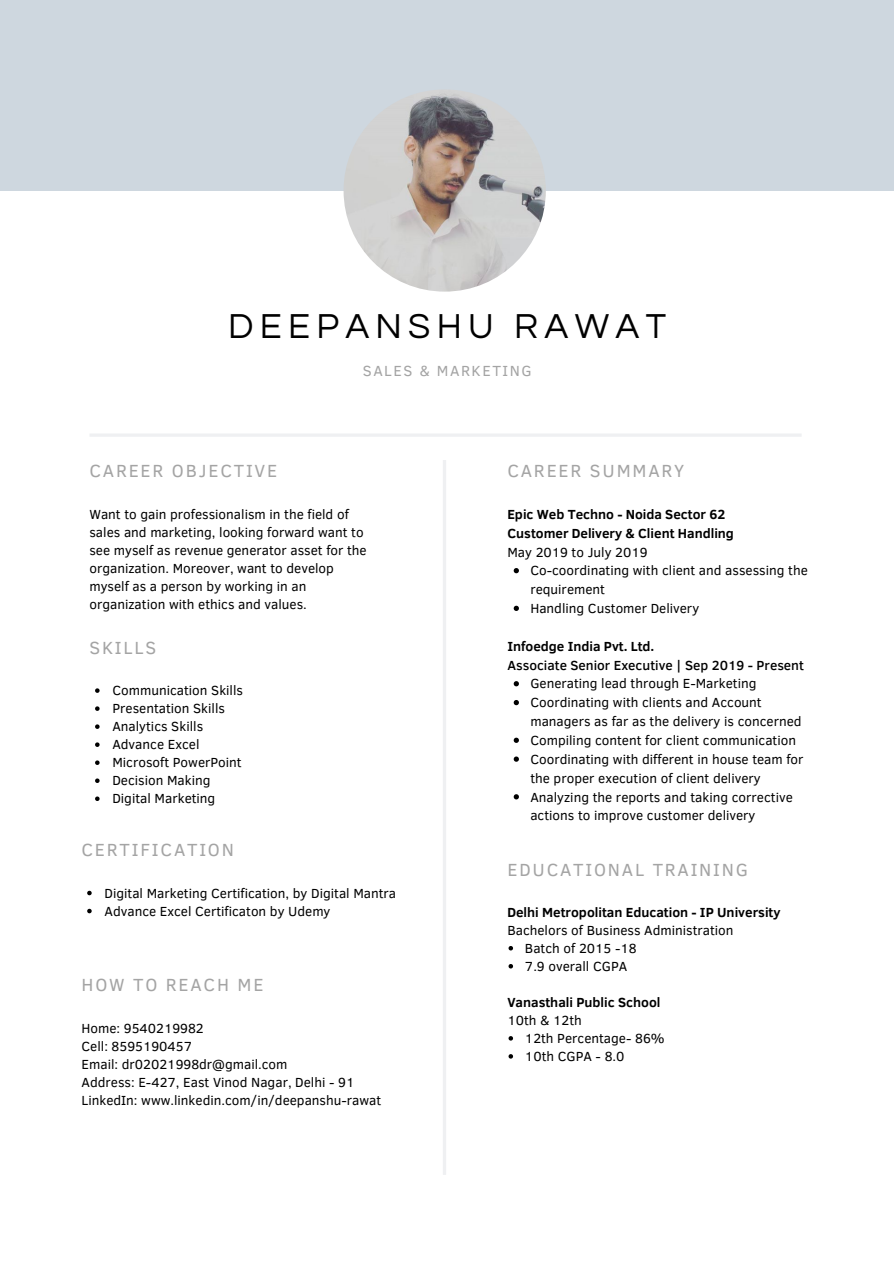
<style>
.page{position:relative;width:894px;height:1264px;background:#fff}
.page>*{position:absolute;margin:0;border:0;box-sizing:border-box;transform-origin:0 0}
.t1{font:36px "Questrial";letter-spacing:.175em;color:#000}
.t2{font:18px "Clear Sans";letter-spacing:.1em;color:#a4a4a4}
.t3{font:15px "Clear Sans";letter-spacing:.1em;color:#a4a4a4}
.t4{font:13.5px/18px "Clear Sans";color:#000}
.t5{font:700 13.5px/18.9px "Clear Sans";color:#000}
.t6{font:500 13.5px "Clear Sans";color:#000}
</style>
<div class="page">
<hr style="left:443px;top:460px;width:3px;height:714px;background:#eff0f2">
<div style="left:0;top:0;width:893px;height:191px;background:#ced7df"></div>
<img style="left:343px;top:89px;width:202px;height:202px;border-radius:50%">
<hr style="left:90px;top:434px;width:711px;height:3px;background:#eff0f2">
<svg style="left:513px;top:568px;width:6px;height:5px"></svg>
<svg style="left:513px;top:605px;width:6px;height:6px"></svg>
<svg style="left:513px;top:681px;width:6px;height:5px"></svg>
<svg style="left:513px;top:700px;width:6px;height:5px"></svg>
<svg style="left:513px;top:737px;width:6px;height:6px"></svg>
<svg style="left:513px;top:756px;width:6px;height:5px"></svg>
<svg style="left:513px;top:794px;width:6px;height:5px"></svg>
<svg style="left:508px;top:946px;width:5px;height:4px"></svg>
<svg style="left:508px;top:964px;width:5px;height:4px"></svg>
<svg style="left:508px;top:1036px;width:5px;height:4px"></svg>
<svg style="left:508px;top:1054px;width:5px;height:4px"></svg>
<svg style="left:95px;top:688px;width:4px;height:5px"></svg>
<svg style="left:95px;top:706px;width:4px;height:5px"></svg>
<svg style="left:95px;top:724px;width:4px;height:5px"></svg>
<svg style="left:95px;top:742px;width:4px;height:5px"></svg>
<svg style="left:95px;top:760px;width:4px;height:5px"></svg>
<svg style="left:95px;top:778px;width:4px;height:5px"></svg>
<svg style="left:95px;top:796px;width:4px;height:5px"></svg>
<svg style="left:87px;top:890px;width:5px;height:5px"></svg>
<svg style="left:87px;top:908px;width:5px;height:5px"></svg>
<h1 class="t1" style="left:228px;top:309px;width:439px">DEEPANSHU RAWAT</h1>
<p class="t3" style="left:363px;top:360px;width:170px">SALES &amp; MARKETING</p>
<h2 class="t2" style="left:89px;top:458px;width:189px">CAREER OBJECTIVE</h2>
<p class="t4" style="left:89px;top:504px;width:279px">Want to gain professionalism in the field of sales and marketing, looking forward want to see myself as revenue generator asset for the organization. Moreover, want to develop myself as a person by working in an organization with ethics and values.</p>
<h2 class="t2" style="left:89px;top:634px;width:68px">SKILLS</h2>
<p class="t4" style="left:112px;top:680px;width:132px">Communication Skills<br>Presentation Skills<br>Analytics Skills<br>Advance Excel<br>Microsoft PowerPoint<br>Decision Making<br>Digital Marketing</p>
<h2 class="t2" style="left:81px;top:836px;width:154px">CERTIFICATION</h2>
<p class="t4" style="left:104px;top:883px;width:293px">Digital Marketing Certification, by Digital Mantra<br>Advance Excel Certificaton by Udemy</p>
<h2 class="t2" style="left:81px;top:972px;width:183px">HOW TO REACH ME</h2>
<p class="t4" style="left:81px;top:1018px;width:301px">Home: 9540219982<br>Cell: 8595190457<br>Email: dr02021998dr@gmail.com<br>Address: E-427, East Vinod Nagar, Delhi - 91<br>LinkedIn: www.linkedin.com/in/deepanshu-rawat</p>
<h2 class="t2" style="left:507px;top:458px;width:178px">CAREER SUMMARY</h2>
<p class="t5" style="left:507px;top:504px;width:228px">Epic Web Techno - Noida Sector 62<br>Customer Delivery &amp; Client Handling</p>
<p class="t4" style="left:507px;top:542px;width:142px">May 2019 to July 2019</p>
<p class="t4" style="left:530px;top:560px;width:279px;line-height:18.9px">Co-coordinating with client and assessing the requirement<br>Handling Customer Delivery</p>
<p class="t5" style="left:507px;top:636px;width:148px">Infoedge India Pvt. Ltd.</p>
<p class="t6" style="left:507px;top:655px;width:298px">Associate Senior Executive | Sep 2019 - Present</p>
<p class="t4" style="left:530px;top:673px;width:274px;line-height:18.9px">Generating lead through E-Marketing Coordinating with clients and Account managers as far as the delivery is concerned Compiling content for client communication Coordinating with different in house team for the proper execution of client delivery Analyzing the reports and taking corrective actions to improve customer delivery</p>
<h2 class="t2" style="left:507px;top:856px;width:242px">EDUCATIONAL TRAINING</h2>
<p class="t5" style="left:507px;top:901px;width:274px">Delhi Metropolitan Education - IP University</p>
<p class="t4" style="left:507px;top:920px;width:227px">Bachelors of Business Administration</p>
<p class="t4" style="left:525px;top:938px;width:113px">Batch of 2015 -18<br>7.9 overall CGPA</p>
<p class="t5" style="left:507px;top:991px;width:155px">Vanasthali Public School</p>
<p class="t4" style="left:507px;top:1010px;width:76px">10th &amp; 12th</p>
<p class="t4" style="left:525px;top:1028px;width:141px">12th Percentage- 86%<br>10th CGPA - 8.0</p>
</div>
